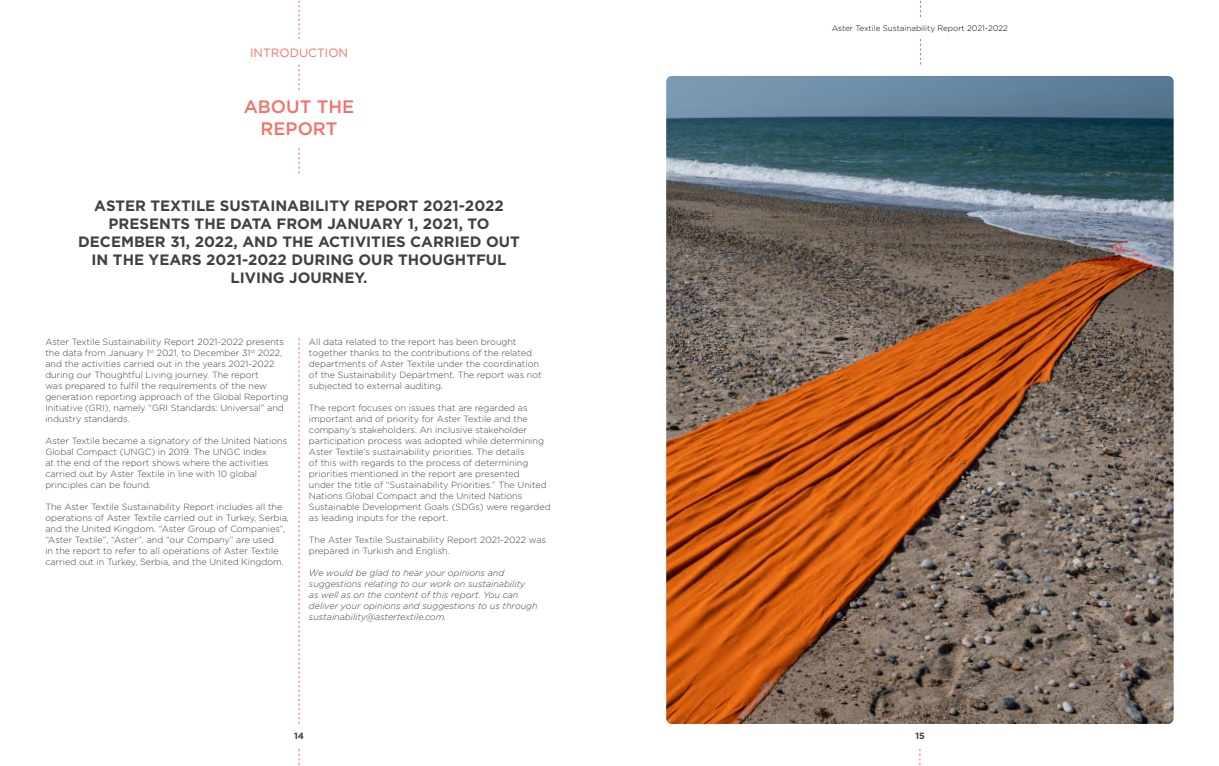
<style>
.page{position:relative;width:1219px;height:766px;background:#fff}
.page>*{position:absolute;margin:0;border:0;box-sizing:border-box;transform-origin:0 0}
.t1{font:500 18px/21.6px "Gotham";color:#f37169;text-align:center}
.t2{font:700 15px/18px "Gotham";color:#414042;text-align:center}
.t3{font:12px "Gotham";color:#f37169}
.t4{font:300 9px/11px "Gotham";color:#414042}
.t5{font:italic 300 9px/11px "Gotham";color:#414042}
.t6{font:700 9px "Gotham";color:#414042}
.t7{font:300 8px "Gotham";color:#000}
</style>
<div class="page">
<svg style="left:299px;top:0;width:1px;height:39px"></svg>
<svg style="left:920px;top:0;width:1px;height:17px"></svg>
<svg style="left:299px;top:65px;width:1px;height:25px"></svg>
<svg style="left:920px;top:39px;width:1px;height:26px"></svg>
<svg style="left:299px;top:148px;width:1px;height:25px"></svg>
<img style="left:666px;top:76px;width:508px;height:647px">
<svg style="left:299px;top:338px;width:1px;height:385px"></svg>
<h3 class="t3" style="left:250px;top:45px;width:99px">INTRODUCTION</h3>
<h1 class="t1" style="left:244px;top:96px;width:112px">ABOUT THE<br>REPORT</h1>
<h2 class="t2" style="left:78px;top:196px;width:443px">ASTER TEXTILE SUSTAINABILITY REPORT 2021-2022<br>PRESENTS THE DATA FROM JANUARY 1, 2021, TO DECEMBER 31, 2022, AND THE ACTIVITIES CARRIED OUT IN THE YEARS 2021-2022 DURING OUR THOUGHTFUL LIVING JOURNEY.</h2>
<p class="t4" style="left:45px;top:336px;width:245px">Aster Textile Sustainability Report 2021-2022 presents the data from January 1<sup>st</sup> 2021, to December 31<sup>st</sup> 2022, and the activities carried out in the years 2021-2022 during our Thoughtful Living journey. The report<br>was prepared to fulfil the requirements of the new generation reporting approach of the Global Reporting Initiative (GRI), namely “GRI Standards: Universal” and industry standards.</p>
<p class="t4" style="left:45px;top:435px;width:243px">Aster Textile became a signatory of the United Nations Global Compact (UNGC) in 2019. The UNGC Index<br>at the end of the report shows where the activities carried out by Aster Textile in line with 10 global principles can be found.</p>
<p class="t4" style="left:45px;top:501px;width:245px">The Aster Textile Sustainability Report includes all the operations of Aster Textile carried out in Turkey, Serbia, and the United Kingdom. “Aster Group of Companies”, “Aster Textile”, “Aster”, and “our Company” are used<br>in the report to refer to all operations of Aster Textile carried out in Turkey, Serbia, and the United Kingdom.</p>
<p class="t4" style="left:309px;top:336px;width:234px">All data related to the report has been brought together thanks to the contributions of the related departments of Aster Textile under the coordination of the Sustainability Department. The report was not subjected to external auditing.</p>
<p class="t4" style="left:309px;top:402px;width:243px">The report focuses on issues that are regarded as important and of priority for Aster Textile and the company’s stakeholders. An inclusive stakeholder participation process was adopted while determining Aster Textile’s sustainability priorities. The details<br>of this with regards to the process of determining priorities mentioned in the report are presented<br>under the title of “Sustainability Priorities.” The United Nations Global Compact and the United Nations Sustainable Development Goals (SDGs) were regarded as leading inputs for the report.</p>
<p class="t4" style="left:309px;top:534px;width:239px">The Aster Textile Sustainability Report 2021-2022 was prepared in Turkish and English.</p>
<p class="t5" style="left:309px;top:567px;width:230px">We would be glad to hear your opinions and suggestions relating to our work on sustainability<br>as well as on the content of this report. You can deliver your opinions and suggestions to us through sustainability@astertextile.com.</p>
<p class="t7" style="left:832px;top:23px;width:177px">Aster Textile Sustainability Report 2021-2022</p>
<p class="t6" style="left:294px;top:729px;width:11px">14</p>
<p class="t6" style="left:915px;top:729px;width:11px">15</p>
</div>
